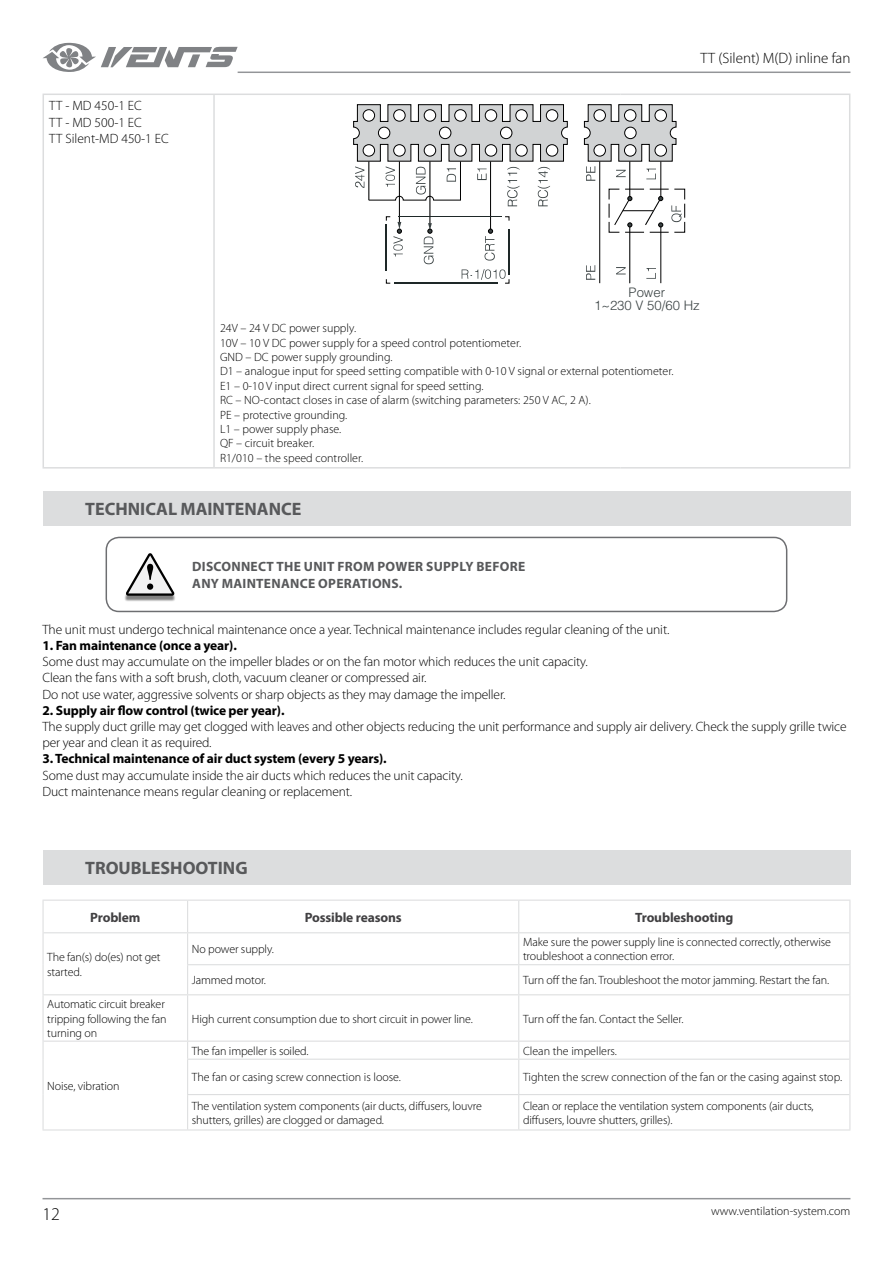
<style>
.page{position:relative;width:893px;height:1263px;background:#fff}
.page>*{position:absolute;margin:0;border:0;box-sizing:border-box;transform-origin:0 0}
.t1{font:700 18px "Myriad Pro";color:#58595b}
.t2{font:300 18px "Myriad Pro";color:#000}
.t3{font:300 15px "Myriad Pro";color:#000}
.t4{font:300 13.5px/16.2px "Myriad Pro";letter-spacing:-.01em;color:#000}
.t5{font:700 13.5px "Myriad Pro";letter-spacing:-.01em;color:#000}
.t6{font:700 13.5px/16.2px "Myriad Pro";letter-spacing:.02em;color:#58595b}
.t7{font:700 13.5px "Myriad Pro";letter-spacing:-.01em;color:#414042}
.t8{font:300 13.2px/13.2px "Helvetica";color:#3a4243;text-align:center}
.t9{font:300 12px/14.4px "Myriad Pro";letter-spacing:-.01em;color:#000}
</style>
<div class="page">
<hr style="left:43px;top:1198px;width:807px;height:1px;background:#939598">
<hr style="left:238px;top:72px;width:612px;height:1px;background:#939598">
<svg style="left:43px;top:43px;width:195px;height:29px"></svg>
<div style="left:43px;top:491px;width:807px;height:34px;background:#dcddde"></div>
<div style="left:106px;top:537px;width:681px;height:75px;border:1px solid #6d6e71;border-radius:13px"></div>
<div style="left:124px;top:555px;width:52px;height:47px;background:#000;opacity:.5"></div>
<svg style="left:126px;top:553px;width:48px;height:43px"></svg>
<div style="left:43px;top:850px;width:807px;height:34px;background:#dcddde"></div>
<hr style="left:187px;top:901px;width:1px;height:31px;background:#dcddde">
<hr style="left:518px;top:901px;width:1px;height:31px;background:#dcddde">
<hr style="left:44px;top:932px;width:144px;height:1px;background:#dcddde">
<hr style="left:188px;top:932px;width:331px;height:1px;background:#dcddde">
<hr style="left:187px;top:933px;width:1px;height:31px;background:#dcddde">
<hr style="left:519px;top:932px;width:330px;height:1px;background:#dcddde">
<hr style="left:518px;top:933px;width:1px;height:31px;background:#dcddde">
<hr style="left:187px;top:995px;width:1px;height:45px;background:#dcddde">
<hr style="left:518px;top:995px;width:1px;height:45px;background:#dcddde">
<hr style="left:187px;top:1095px;width:1px;height:34px;background:#dcddde">
<hr style="left:518px;top:1095px;width:1px;height:34px;background:#dcddde">
<hr style="left:187px;top:1094px;width:332px;height:1px;background:#dcddde">
<hr style="left:519px;top:1094px;width:330px;height:1px;background:#dcddde">
<hr style="left:187px;top:1129px;width:332px;height:1px;background:#dcddde">
<hr style="left:519px;top:1129px;width:331px;height:1px;background:#dcddde">
<hr style="left:44px;top:1040px;width:144px;height:2px;background:#dcddde">
<hr style="left:188px;top:1040px;width:331px;height:2px;background:#dcddde">
<svg style="left:187px;top:1042px;width:1px;height:17px"></svg>
<hr style="left:519px;top:1040px;width:330px;height:2px;background:#dcddde">
<svg style="left:518px;top:1042px;width:1px;height:17px"></svg>
<hr style="left:187px;top:1059px;width:332px;height:1px;background:#dcddde">
<hr style="left:187px;top:1060px;width:1px;height:34px;background:#dcddde">
<hr style="left:519px;top:1059px;width:330px;height:1px;background:#dcddde">
<hr style="left:518px;top:1060px;width:1px;height:34px;background:#dcddde">
<hr style="left:187px;top:964px;width:332px;height:1px;background:#dcddde">
<svg style="left:187px;top:965px;width:1px;height:29px"></svg>
<hr style="left:519px;top:964px;width:331px;height:1px;background:#dcddde">
<svg style="left:518px;top:965px;width:1px;height:29px"></svg>
<hr style="left:43px;top:994px;width:145px;height:1px;background:#dcddde">
<hr style="left:188px;top:994px;width:331px;height:1px;background:#dcddde">
<hr style="left:519px;top:994px;width:331px;height:1px;background:#dcddde">
<hr style="left:43px;top:899px;width:145px;height:2px;background:#dcddde">
<hr style="left:43px;top:901px;width:1px;height:32px;background:#dcddde">
<hr style="left:188px;top:899px;width:331px;height:2px;background:#dcddde">
<hr style="left:519px;top:899px;width:331px;height:2px;background:#dcddde">
<hr style="left:849px;top:901px;width:1px;height:32px;background:#dcddde">
<hr style="left:43px;top:933px;width:1px;height:32px;background:#dcddde">
<svg style="left:43px;top:965px;width:1px;height:29px"></svg>
<hr style="left:849px;top:933px;width:1px;height:31px;background:#dcddde">
<svg style="left:849px;top:965px;width:1px;height:29px"></svg>
<hr style="left:43px;top:995px;width:1px;height:46px;background:#dcddde">
<hr style="left:849px;top:995px;width:1px;height:46px;background:#dcddde">
<hr style="left:849px;top:1094px;width:1px;height:35px;background:#dcddde">
<svg style="left:43px;top:1041px;width:1px;height:18px"></svg>
<hr style="left:43px;top:1059px;width:1px;height:35px;background:#dcddde">
<hr style="left:43px;top:1094px;width:1px;height:35px;background:#dcddde">
<hr style="left:43px;top:1129px;width:144px;height:1px;background:#dcddde">
<svg style="left:849px;top:1041px;width:1px;height:18px"></svg>
<hr style="left:849px;top:1059px;width:1px;height:35px;background:#dcddde">
<hr style="left:43px;top:94px;width:171px;height:1px;background:#dcddde">
<hr style="left:43px;top:95px;width:1px;height:372px;background:#dcddde">
<hr style="left:214px;top:94px;width:406px;height:1px;background:#dcddde">
<hr style="left:213px;top:95px;width:2px;height:372px;background:#dcddde">
<hr style="left:620px;top:94px;width:230px;height:1px;background:#dcddde">
<hr style="left:849px;top:95px;width:1px;height:372px;background:#dcddde">
<hr style="left:43px;top:467px;width:171px;height:2px;background:#dcddde">
<hr style="left:214px;top:467px;width:406px;height:2px;background:#dcddde">
<hr style="left:620px;top:467px;width:230px;height:2px;background:#dcddde">
<svg style="left:353px;top:104px;width:332px;height:180px"></svg>
<p class="t4" style="left:49px;top:98px;width:121px">TT - MD 450-1 EC<br>TT - MD 500-1 EC<br>TT Silent-MD 450-1 EC</p>
<p class="t3" style="left:701px;top:50px;width:151px">TT (Silent) M(D) inline fan</p>
<p class="t8" style="left:594px;top:285px;width:107px">Power<br>1~230 V 50/60 Hz</p>
<p class="t9" style="left:220px;top:321px;width:455px">24V – 24 V DC power supply.<br>10V – 10 V DC power supply for a speed control potentiometer.<br>GND – DC power supply grounding.<br>D1 – analogue input for speed setting compatible with 0-10 V signal or external potentiometer.<br>E1 – 0-10 V input direct current signal for speed setting.<br>RC – NO-contact closes in case of alarm (switching parameters: 250 V AC, 2 A).<br>PE – protective grounding.<br>L1 – power supply phase.<br>QF – circuit breaker.<br>R1/010 – the speed controller.</p>
<h1 class="t1" style="left:85px;top:497px;width:218px">TECHNICAL MAINTENANCE</h1>
<p class="t6" style="left:192px;top:558px;width:334px">DISCONNECT THE UNIT FROM POWER SUPPLY BEFORE<br>ANY MAINTENANCE OPERATIONS.</p>
<p class="t4" style="left:43px;top:621px;width:628px">The unit must undergo technical maintenance once a year. Technical maintenance includes regular cleaning of the unit.</p>
<p class="t5" style="left:43px;top:637px;width:196px">1. Fan maintenance (once a year).</p>
<p class="t4" style="left:43px;top:654px;width:547px">Some dust may accumulate on the impeller blades or on the fan motor which reduces the unit capacity.<br>Clean the fans with a soft brush, cloth, vacuum cleaner or compressed air.<br>Do not use water, aggressive solvents or sharp objects as they may damage the impeller.</p>
<p class="t5" style="left:43px;top:701px;width:243px">2. Supply air flow control (twice per year).</p>
<p class="t4" style="left:43px;top:719px;width:806px">The supply duct grille may get clogged with leaves and other objects reducing the unit performance and supply air delivery. Check the supply grille twice per year and clean it as required.</p>
<p class="t5" style="left:43px;top:750px;width:346px">3. Technical maintenance of air duct system (every 5 years).</p>
<p class="t4" style="left:43px;top:767px;width:422px">Some dust may accumulate inside the air ducts which reduces the unit capacity.<br>Duct maintenance means regular cleaning or replacement.</p>
<h1 class="t1" style="left:85px;top:856px;width:164px">TROUBLESHOOTING</h1>
<p class="t7" style="left:90px;top:908px;width:52px">Problem</p>
<p class="t7" style="left:305px;top:908px;width:99px">Possible reasons</p>
<p class="t7" style="left:635px;top:908px;width:100px">Troubleshooting</p>
<p class="t9" style="left:47px;top:950px;width:115px">The fan(s) do(es) not get started.</p>
<p class="t9" style="left:192px;top:942px;width:83px">No power supply.</p>
<p class="t9" style="left:523px;top:935px;width:309px">Make sure the power supply line is connected correctly, otherwise troubleshoot a connection error.</p>
<p class="t9" style="left:192px;top:973px;width:76px">Jammed motor.</p>
<p class="t9" style="left:523px;top:973px;width:308px">Turn off the fan. Troubleshoot the motor jamming. Restart the fan.</p>
<p class="t9" style="left:47px;top:997px;width:121px">Automatic circuit breaker tripping following the fan turning on</p>
<p class="t9" style="left:47px;top:1079px;width:74px">Noise, vibration</p>
<p class="t9" style="left:192px;top:1011px;width:282px">High current consumption due to short circuit in power line.</p>
<p class="t9" style="left:523px;top:1011px;width:162px">Turn off the fan. Contact the Seller.</p>
<p class="t9" style="left:192px;top:1044px;width:118px">The fan impeller is soiled.</p>
<p class="t9" style="left:523px;top:1044px;width:95px">Clean the impellers.</p>
<p class="t9" style="left:192px;top:1070px;width:211px">The fan or casing screw connection is loose.</p>
<p class="t9" style="left:523px;top:1070px;width:321px">Tighten the screw connection of the fan or the casing against stop.</p>
<p class="t9" style="left:192px;top:1098px;width:291px">The ventilation system components (air ducts, diffusers, louvre shutters, grilles) are clogged or damaged.</p>
<p class="t9" style="left:523px;top:1098px;width:292px">Clean or replace the ventilation system components (air ducts, diffusers, louvre shutters, grilles).</p>
<h1 class="t2" style="left:43px;top:1204px;width:19px">12</h1>
<p class="t9" style="left:711px;top:1204px;width:141px">www.ventilation-system.com</p>
</div>
